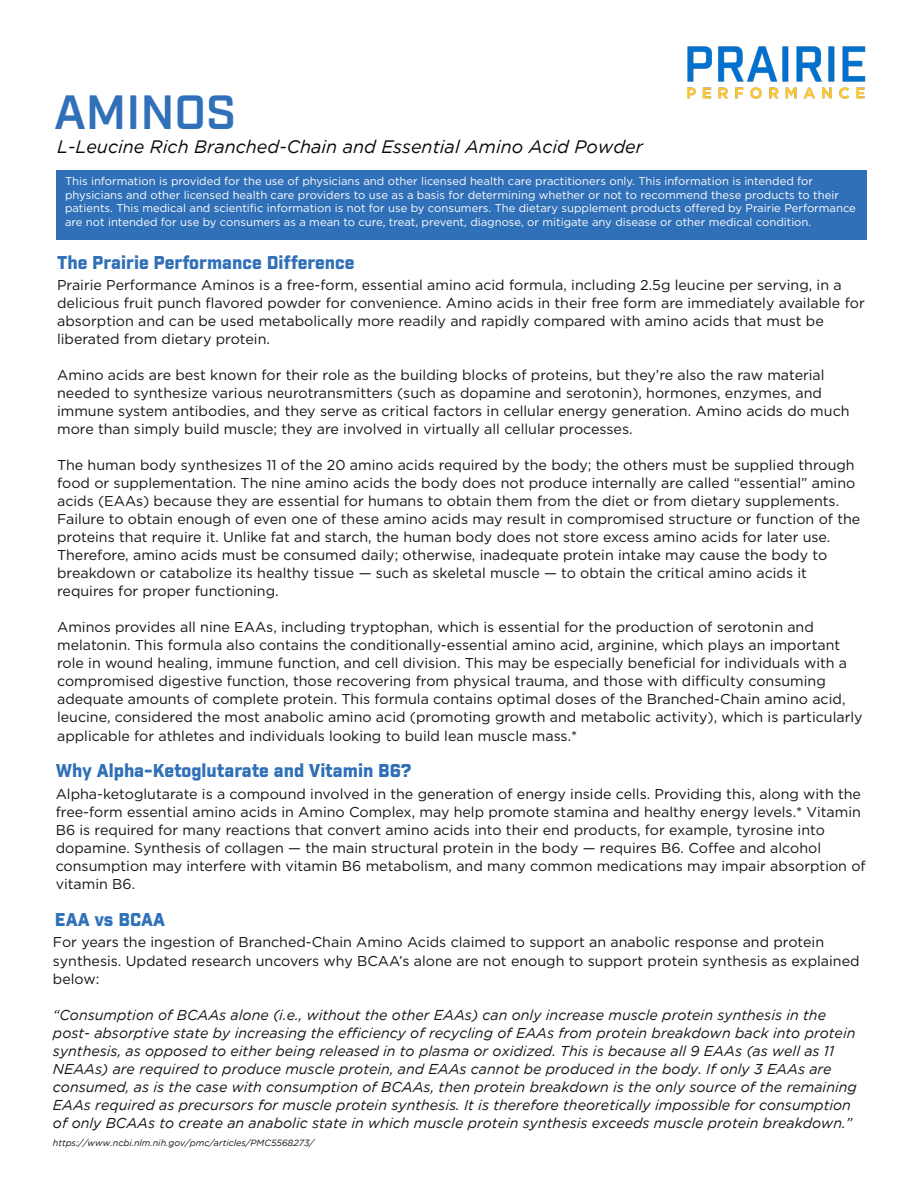
<style>
.page{position:relative;width:919px;height:1189px;background:#fff}
.page>*{position:absolute;margin:0;border:0;box-sizing:border-box;transform-origin:0 0}
.t1{font:600 48px "Industry";color:#3070b8}
.t2{font:900 18px "Industry";color:#3070b8}
.t3{font:18px "font 0000000027 b 77 d 26";color:#070909}
.t4{font:14.25px/18px "Gotham";color:#131414}
.t5{font:14.25px/18px "font 0000000027 b 77 d 26";color:#131414}
.t6{font:11.25px/13.5px "Gotham";color:#fff}
.t7{font:9px "font 0000000027 b 77 d 26";color:#131414}
</style>
<div class="page">
<div style="left:57px;top:170px;width:810px;height:69px;background:#3070b8"></div>
<img style="left:687px;top:46px;width:179px;height:53px">
<h1 class="t1" style="left:54px;top:83px;width:183px">AMINOS</h1>
<p class="t3" style="left:57px;top:140px;width:587px">L-Leucine Rich Branched-Chain and Essential Amino Acid Powder</p>
<p class="t6" style="left:65px;top:174px;width:792px">This information is provided for the use of physicians and other licensed health care practitioners only. This information is intended for physicians and other licensed health care providers to use as a basis for determining whether or not to recommend these products to their patients. This medical and scientific information is not for use by consumers. The dietary supplement products offered by Prairie Performance are not intended for use by consumers as a mean to cure, treat, prevent, diagnose, or mitigate any disease or other medical condition.</p>
<p class="t2" style="left:57px;top:255px;width:299px">The Prairie Performance Difference</p>
<p class="t4" style="left:57px;top:276px;width:809px">Prairie Performance Aminos is a free-form, essential amino acid formula, including 2.5g leucine per serving, in a delicious fruit punch flavored powder for convenience. Amino acids in their free form are immediately available for absorption and can be used metabolically more readily and rapidly compared with amino acids that must be liberated from dietary protein.</p>
<p class="t4" style="left:57px;top:366px;width:793px">Amino acids are best known for their role as the building blocks of proteins, but they’re also the raw material needed to synthesize various neurotransmitters (such as dopamine and serotonin), hormones, enzymes, and immune system antibodies, and they serve as critical factors in cellular energy generation. Amino acids do much more than simply build muscle; they are involved in virtually all cellular processes.</p>
<p class="t4" style="left:57px;top:456px;width:804px">The human body synthesizes 11 of the 20 amino acids required by the body; the others must be supplied through food or supplementation. The nine amino acids the body does not produce internally are called “essential” amino acids (EAAs) because they are essential for humans to obtain them from the diet or from dietary supplements.<br>Failure to obtain enough of even one of these amino acids may result in compromised structure or function of the proteins that require it. Unlike fat and starch, the human body does not store excess amino acids for later use.<br>Therefore, amino acids must be consumed daily; otherwise, inadequate protein intake may cause the body to breakdown or catabolize its healthy tissue — such as skeletal muscle — to obtain the critical amino acids it requires for proper functioning.</p>
<p class="t4" style="left:57px;top:618px;width:806px">Aminos provides all nine EAAs, including tryptophan, which is essential for the production of serotonin and melatonin. This formula also contains the conditionally-essential amino acid, arginine, which plays an important role in wound healing, immune function, and cell division. This may be especially beneficial for individuals with a compromised digestive function, those recovering from physical trauma, and those with difficulty consuming adequate amounts of complete protein. This formula contains optimal doses of the Branched-Chain amino acid, leucine, considered the most anabolic amino acid (promoting growth and metabolic activity), which is particularly applicable for athletes and individuals looking to build lean muscle mass.*</p>
<p class="t2" style="left:56px;top:762px;width:357px">Why Alpha-Ketoglutarate and Vitamin B6?</p>
<p class="t4" style="left:56px;top:784px;width:811px">Alpha-ketoglutarate is a compound involved in the generation of energy inside cells. Providing this, along with the free-form essential amino acids in Amino Complex, may help promote stamina and healthy energy levels.* Vitamin B6 is required for many reactions that convert amino acids into their end products, for example, tyrosine into dopamine. Synthesis of collagen — the main structural protein in the body — requires B6. Coffee and alcohol consumption may interfere with vitamin B6 metabolism, and many common medications may impair absorption of vitamin B6.</p>
<p class="t2" style="left:55px;top:912px;width:112px">EAA vs BCAA</p>
<p class="t4" style="left:53px;top:933px;width:808px">For years the ingestion of Branched-Chain Amino Acids claimed to support an anabolic response and protein synthesis. Updated research uncovers why BCAA’s alone are not enough to support protein synthesis as explained below:</p>
<p class="t5" style="left:53px;top:1006px;width:805px">“Consumption of BCAAs alone (i.e., without the other EAAs) can only increase muscle protein synthesis in the post- absorptive state by increasing the efficiency of recycling of EAAs from protein breakdown back into protein synthesis, as opposed to either being released in to plasma or oxidized. This is because all 9 EAAs (as well as 11<br>NEAAs) are required to produce muscle protein, and EAAs cannot be produced in the body. If only 3 EAAs are consumed, as is the case with consumption of BCAAs, then protein breakdown is the only source of the remaining EAAs required as precursors for muscle protein synthesis. It is therefore theoretically impossible for consumption of only BCAAs to create an anabolic state in which muscle protein synthesis exceeds muscle protein breakdown.”</p>
<p class="t7" style="left:53px;top:1138px;width:263px">https://www.ncbi.nlm.nih.gov/pmc/articles/PMC5568273/</p>
</div>
